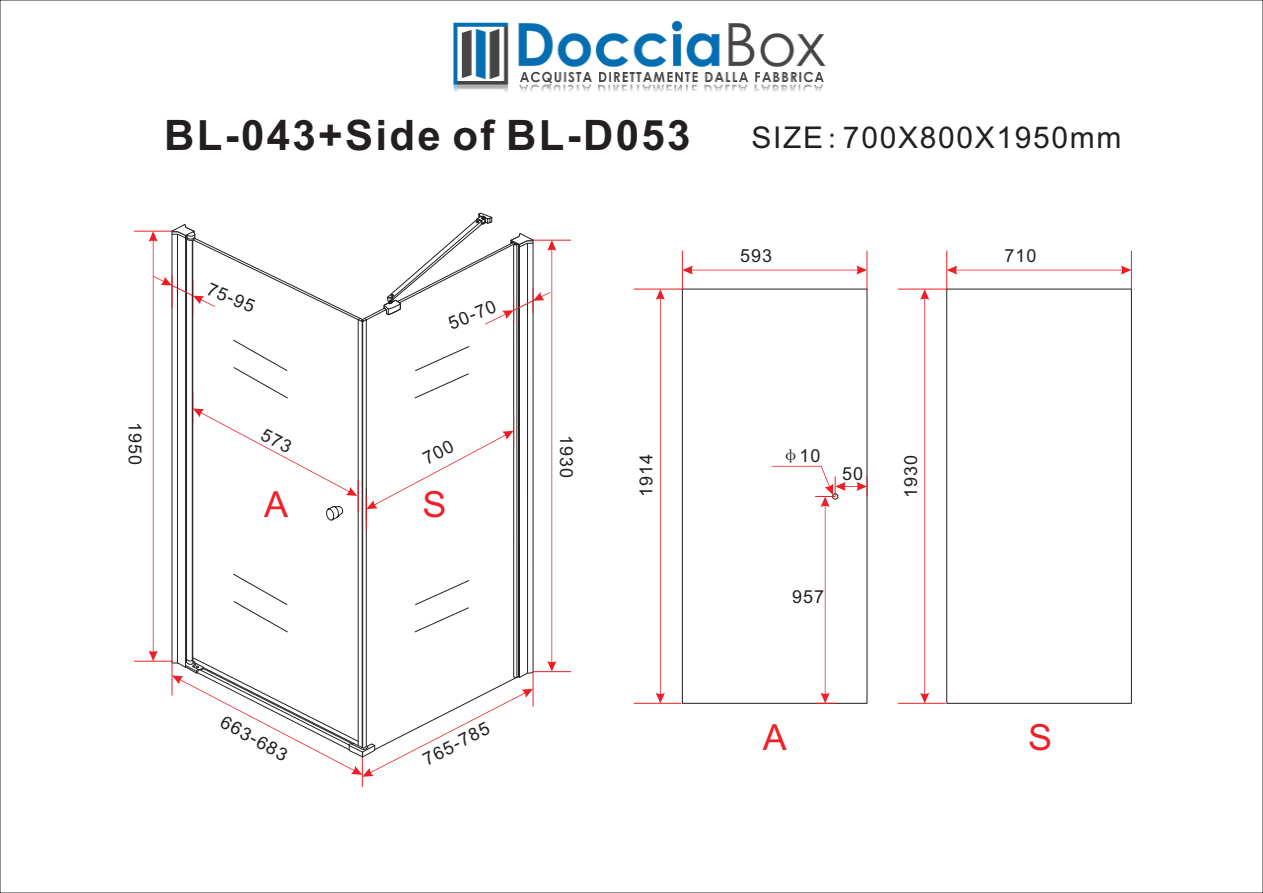
<style>
.page{position:relative;width:1263px;height:893px;background:#fff}
.page>*{position:absolute;margin:0;border:0;box-sizing:border-box;transform-origin:0 0}
.t1{font:700 42px "Arial";letter-spacing:.055em;color:#231f20}
.t2{font:36px "Arial";color:#ee2028}
.t3{font:30px "Arial";letter-spacing:.055em;color:#231f20}
.t4{font:18px "Arial";letter-spacing:.055em;color:#231f20}
.s1{font-family:"Sim Sun"}
</style>
<div class="page">
<hr style="left:134px;top:231px;width:38px;height:1px;background:#ee1d23">
<hr style="left:134px;top:661px;width:38px;height:1px;background:#ee1d23">
<hr style="left:533px;top:240px;width:38px;height:1px;background:#ee1d23">
<hr style="left:533px;top:671px;width:38px;height:1px;background:#ee1d23">
<hr style="left:362px;top:753px;width:1px;height:34px;background:#ee1d23">
<div style="left:682px;top:289px;width:185px;height:415px;border:1px solid #231f20"></div>
<hr style="left:867px;top:251px;width:1px;height:38px;background:#ee1d23">
<svg style="left:683px;top:265px;width:184px;height:10px"></svg>
<hr style="left:682px;top:251px;width:1px;height:38px;background:#ee1d23">
<svg style="left:656px;top:290px;width:9px;height:413px"></svg>
<hr style="left:634px;top:703px;width:47px;height:1px;background:#ee1d23">
<hr style="left:634px;top:289px;width:48px;height:1px;background:#ee1d23">
<svg style="left:772px;top:466px;width:96px;height:238px"></svg>
<div style="left:946px;top:289px;width:186px;height:415px;border:1px solid #231f20"></div>
<hr style="left:1131px;top:251px;width:1px;height:38px;background:#ee1d23">
<svg style="left:947px;top:265px;width:184px;height:10px"></svg>
<hr style="left:946px;top:251px;width:1px;height:38px;background:#ee1d23">
<svg style="left:920px;top:290px;width:9px;height:413px"></svg>
<hr style="left:898px;top:703px;width:47px;height:1px;background:#ee1d23">
<hr style="left:898px;top:289px;width:49px;height:1px;background:#ee1d23">
<img style="left:454px;top:21px;width:371px;height:71px">
<svg style="left:149px;top:212px;width:407px;height:565px"></svg>
<h1 class="t1" style="left:164px;top:119px;width:528px">BL-043+Side of BL-D053</h1>
<h3 class="t3" style="left:752px;top:126px;width:371px">SIZE<span class="s1">:</span>700X800X1950mm</h3>
<p class="t4" style="left:142px;top:422px;width:45px;rotate:90deg">1950</p>
<p class="t4" style="left:210px;top:282px;width:52px;rotate:22deg">75-95</p>
<p class="t4" style="left:447px;top:317px;width:52px;rotate:-22deg">50-70</p>
<h2 class="t2" style="left:264px;top:491px;width:26px">A</h2>
<h2 class="t2" style="left:422px;top:491px;width:26px">S</h2>
<p class="t4" style="left:573px;top:435px;width:45px;rotate:90deg">1930</p>
<p class="t4" style="left:639px;top:497px;width:45px;rotate:-90deg">1914</p>
<p class="t4" style="left:740px;top:249px;width:34px">593</p>
<p class="t4" style="left:781px;top:449px;width:41px"><span class="s1">φ</span>10</p>
<p class="t4" style="left:842px;top:467px;width:23px">50</p>
<p class="t4" style="left:792px;top:589px;width:34px">957</p>
<p class="t4" style="left:904px;top:498px;width:45px;rotate:-90deg">1930</p>
<p class="t4" style="left:1004px;top:249px;width:34px">710</p>
<p class="t4" style="left:225px;top:714px;width:75px;rotate:29deg">663-683</p>
<p class="t4" style="left:421px;top:754px;width:74px;rotate:-27deg">765-785</p>
<h2 class="t2" style="left:763px;top:724px;width:26px">A</h2>
<h2 class="t2" style="left:1028px;top:723px;width:26px">S</h2>
</div>
